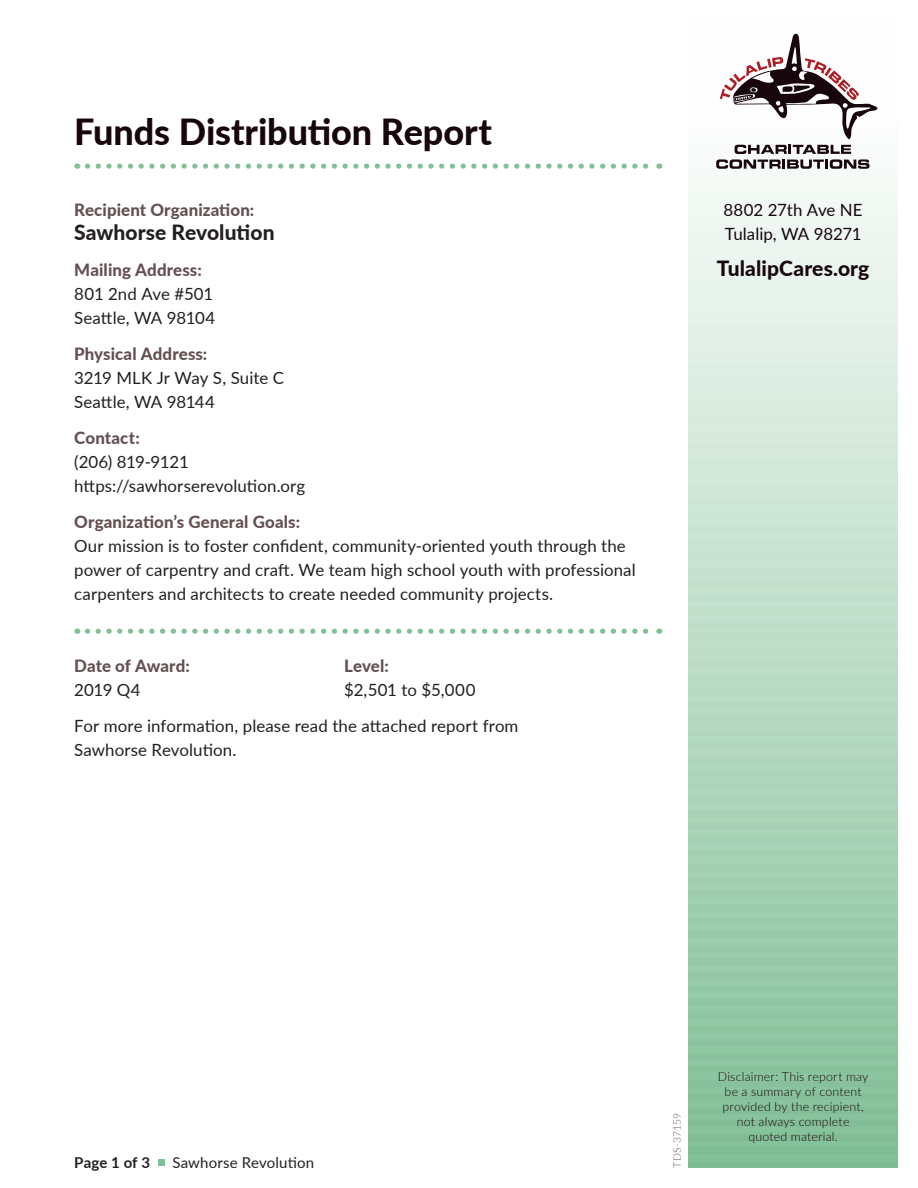
<style>
.page{position:relative;width:918px;height:1188px;background:#fff}
.page>*{position:absolute;margin:0;border:0;box-sizing:border-box;transform-origin:0 0}
.t1{font:800 36px "Lato";letter-spacing:-.005em;color:#17070d}
.t2{font:800 21px "Lato";letter-spacing:.005em;color:#231f20}
.t3{font:800 21px "Lato";letter-spacing:.005em;color:#17070d}
.t4{font:16.8px/24px "Lato";letter-spacing:.005em;color:#231f20}
.t5{font:800 16.8px "Lato";letter-spacing:.005em;color:#645052}
.t6{font:16.8px/24px "Lato";letter-spacing:-.005em;color:#17070d}
.t7{font:15px "Lato";letter-spacing:.01em;color:#231f20}
.t8{font:700 15px "Lato";letter-spacing:.005em;color:#231f20}
.t9{font:300 12.3px/14.9px "Lato";letter-spacing:.015em;color:#17070d;text-align:center}
.t10{font:300 10.5px "Lato";letter-spacing:.005em;color:#636366}
</style>
<div class="page">
<svg style="left:688px;top:144px;width:210px;height:1017px;background:#bcddc8"></svg>
<div style="left:688px;top:122px;width:210px;height:6px;background:#fbfdfc"></div>
<div style="left:688px;top:135px;width:210px;height:7px;background:#fafcfb"></div>
<div style="left:688px;top:148px;width:210px;height:7px;background:#f8fbf9"></div>
<div style="left:688px;top:162px;width:210px;height:7px;background:#f7fbf8"></div>
<div style="left:688px;top:176px;width:210px;height:6px;background:#f5f9f6"></div>
<div style="left:688px;top:189px;width:210px;height:7px;background:#f3f9f5"></div>
<div style="left:688px;top:202px;width:210px;height:7px;background:#f2f8f4"></div>
<div style="left:688px;top:216px;width:210px;height:7px;background:#f0f7f3"></div>
<div style="left:688px;top:230px;width:210px;height:6px;background:#eef6f1"></div>
<div style="left:688px;top:243px;width:210px;height:7px;background:#edf5f0"></div>
<div style="left:688px;top:256px;width:210px;height:7px;background:#ebf4ee"></div>
<div style="left:688px;top:270px;width:210px;height:7px;background:#eaf4ed"></div>
<div style="left:688px;top:284px;width:210px;height:6px;background:#e8f3eb"></div>
<div style="left:688px;top:297px;width:210px;height:7px;background:#e6f2ea"></div>
<div style="left:688px;top:310px;width:210px;height:7px;background:#e5f1e9"></div>
<div style="left:688px;top:324px;width:210px;height:7px;background:#e3f0e8"></div>
<div style="left:688px;top:338px;width:210px;height:6px;background:#e1efe6"></div>
<div style="left:688px;top:351px;width:210px;height:7px;background:#e0eee5"></div>
<div style="left:688px;top:364px;width:210px;height:7px;background:#deede3"></div>
<div style="left:688px;top:378px;width:210px;height:7px;background:#ddede2"></div>
<div style="left:688px;top:392px;width:210px;height:6px;background:#dbece0"></div>
<div style="left:688px;top:405px;width:210px;height:7px;background:#d9ebdf"></div>
<div style="left:688px;top:418px;width:210px;height:7px;background:#d8eade"></div>
<div style="left:688px;top:432px;width:210px;height:7px;background:#d6e9dd"></div>
<div style="left:688px;top:446px;width:210px;height:6px;background:#d4e8db"></div>
<div style="left:688px;top:459px;width:210px;height:7px;background:#d2e7da"></div>
<div style="left:688px;top:472px;width:210px;height:7px;background:#d1e7d8"></div>
<div style="left:688px;top:486px;width:210px;height:7px;background:#cfe6d7"></div>
<div style="left:688px;top:500px;width:210px;height:6px;background:#cde5d5"></div>
<div style="left:688px;top:513px;width:210px;height:7px;background:#cce4d4"></div>
<div style="left:688px;top:526px;width:210px;height:7px;background:#cae3d3"></div>
<div style="left:688px;top:540px;width:210px;height:7px;background:#c9e2d2"></div>
<div style="left:688px;top:554px;width:210px;height:6px;background:#c7e1d0"></div>
<div style="left:688px;top:567px;width:210px;height:7px;background:#c5e0cf"></div>
<div style="left:688px;top:580px;width:210px;height:7px;background:#c4e0cd"></div>
<div style="left:688px;top:594px;width:210px;height:7px;background:#c2dfcc"></div>
<div style="left:688px;top:608px;width:210px;height:6px;background:#c0deca"></div>
<div style="left:688px;top:621px;width:210px;height:7px;background:#bfddc9"></div>
<div style="left:688px;top:634px;width:210px;height:7px;background:#bedcc8"></div>
<div style="left:688px;top:648px;width:210px;height:7px;background:#bcdcc7"></div>
<div style="left:688px;top:662px;width:210px;height:6px;background:#badbc5"></div>
<div style="left:688px;top:675px;width:210px;height:7px;background:#b9dac4"></div>
<div style="left:688px;top:688px;width:210px;height:7px;background:#b7d9c3"></div>
<div style="left:688px;top:702px;width:210px;height:7px;background:#b6d8c2"></div>
<div style="left:688px;top:716px;width:210px;height:6px;background:#b4d7c0"></div>
<div style="left:688px;top:729px;width:210px;height:7px;background:#b2d6bf"></div>
<div style="left:688px;top:742px;width:210px;height:7px;background:#b1d5bd"></div>
<div style="left:688px;top:756px;width:210px;height:7px;background:#afd5bc"></div>
<div style="left:688px;top:770px;width:210px;height:6px;background:#aed4bb"></div>
<div style="left:688px;top:783px;width:210px;height:7px;background:#acd3b9"></div>
<div style="left:688px;top:796px;width:210px;height:7px;background:#aad2b8"></div>
<div style="left:688px;top:810px;width:210px;height:7px;background:#a9d1b7"></div>
<div style="left:688px;top:824px;width:210px;height:6px;background:#a7d0b5"></div>
<div style="left:688px;top:837px;width:210px;height:7px;background:#a5cfb4"></div>
<div style="left:688px;top:850px;width:210px;height:7px;background:#a3cfb2"></div>
<div style="left:688px;top:864px;width:210px;height:7px;background:#a2ceb1"></div>
<div style="left:688px;top:878px;width:210px;height:6px;background:#a0cdb0"></div>
<div style="left:688px;top:891px;width:210px;height:7px;background:#9eccae"></div>
<div style="left:688px;top:904px;width:210px;height:7px;background:#9dcbad"></div>
<div style="left:688px;top:918px;width:210px;height:7px;background:#9bcaab"></div>
<div style="left:688px;top:932px;width:210px;height:6px;background:#9ac9aa"></div>
<div style="left:688px;top:945px;width:210px;height:7px;background:#98c8a9"></div>
<div style="left:688px;top:958px;width:210px;height:7px;background:#96c8a7"></div>
<div style="left:688px;top:972px;width:210px;height:7px;background:#95c7a6"></div>
<div style="left:688px;top:986px;width:210px;height:6px;background:#93c6a5"></div>
<div style="left:688px;top:999px;width:210px;height:7px;background:#91c5a3"></div>
<div style="left:688px;top:1012px;width:210px;height:7px;background:#90c4a2"></div>
<div style="left:688px;top:1026px;width:210px;height:7px;background:#8ec3a0"></div>
<div style="left:688px;top:1040px;width:210px;height:6px;background:#8dc39f"></div>
<div style="left:688px;top:1053px;width:210px;height:7px;background:#8bc19e"></div>
<div style="left:688px;top:1066px;width:210px;height:7px;background:#89c19c"></div>
<div style="left:688px;top:1080px;width:210px;height:7px;background:#88c09b"></div>
<div style="left:688px;top:1094px;width:210px;height:6px;background:#86bf9a"></div>
<div style="left:688px;top:1107px;width:210px;height:7px;background:#84be98"></div>
<div style="left:688px;top:1120px;width:210px;height:7px;background:#83bd97"></div>
<div style="left:688px;top:1134px;width:210px;height:7px;background:#81bc95"></div>
<div style="left:688px;top:1148px;width:210px;height:6px;background:#80bc94"></div>
<div style="left:688px;top:1161px;width:210px;height:7px;background:#7ebb93"></div>
<svg style="left:720px;top:34px;width:158px;height:105px"></svg>
<svg style="left:716px;top:145px;width:154px;height:24px"></svg>
<svg style="left:87px;top:164px;width:573px;height:5px"></svg>
<svg style="left:87px;top:629px;width:573px;height:5px"></svg>
<div style="left:158px;top:1159px;width:7px;height:7px;background:#82c198"></div>
<h1 class="t1" style="left:74px;top:105px;width:419px">Funds Distribution Report</h1>
<p class="t5" style="left:74px;top:197px;width:182px">Recipient Organization:</p>
<p class="t2" style="left:74px;top:217px;width:202px">Sawhorse Revolution</p>
<p class="t5" style="left:74px;top:257px;width:129px">Mailing Address:</p>
<p class="t4" style="left:74px;top:281px;width:142px">801 2nd Ave #501<br>Seattle, WA 98104</p>
<p class="t5" style="left:74px;top:341px;width:135px">Physical Address:</p>
<p class="t4" style="left:74px;top:365px;width:211px">3219 MLK Jr Way S, Suite C<br>Seattle, WA 98144</p>
<p class="t5" style="left:74px;top:425px;width:67px">Contact:</p>
<p class="t4" style="left:74px;top:449px;width:233px">(206) 819-9121 https://sawhorserevolution.org</p>
<p class="t5" style="left:74px;top:509px;width:227px">Organization’s General Goals:</p>
<p class="t4" style="left:74px;top:533px;width:563px">Our mission is to foster confident, community-oriented youth through the power of carpentry and craft. We team high school youth with professional carpenters and architects to create needed community projects.</p>
<p class="t5" style="left:74px;top:653px;width:117px">Date of Award:</p>
<p class="t5" style="left:344px;top:653px;width:46px">Level:</p>
<p class="t4" style="left:74px;top:677px;width:68px">2019 Q4</p>
<p class="t4" style="left:74px;top:671px;width:446px;line-height:36px;text-indent:270px">$2,501 to $5,000<br>For more information, please read the attached report from</p>
<p class="t4" style="left:74px;top:737px;width:164px">Sawhorse Revolution.</p>
<p class="t6" style="left:724px;top:197px;width:141px">8802 27th Ave NE<br>Tulalip, WA 98271</p>
<p class="t3" style="left:717px;top:253px;width:154px">TulalipCares.org</p>
<p class="t8" style="left:74px;top:1151px;width:77px">Page 1 of 3</p>
<p class="t7" style="left:173px;top:1152px;width:143px">Sawhorse Revolution</p>
<p class="t10" style="left:670px;top:1168px;width:56px;rotate:-90deg">TDS-37159</p>
<p class="t9" style="left:718px;top:1069px;width:152px">Disclaimer: This report may be a summary of content provided by the recipient, not always complete quoted material.</p>
</div>
